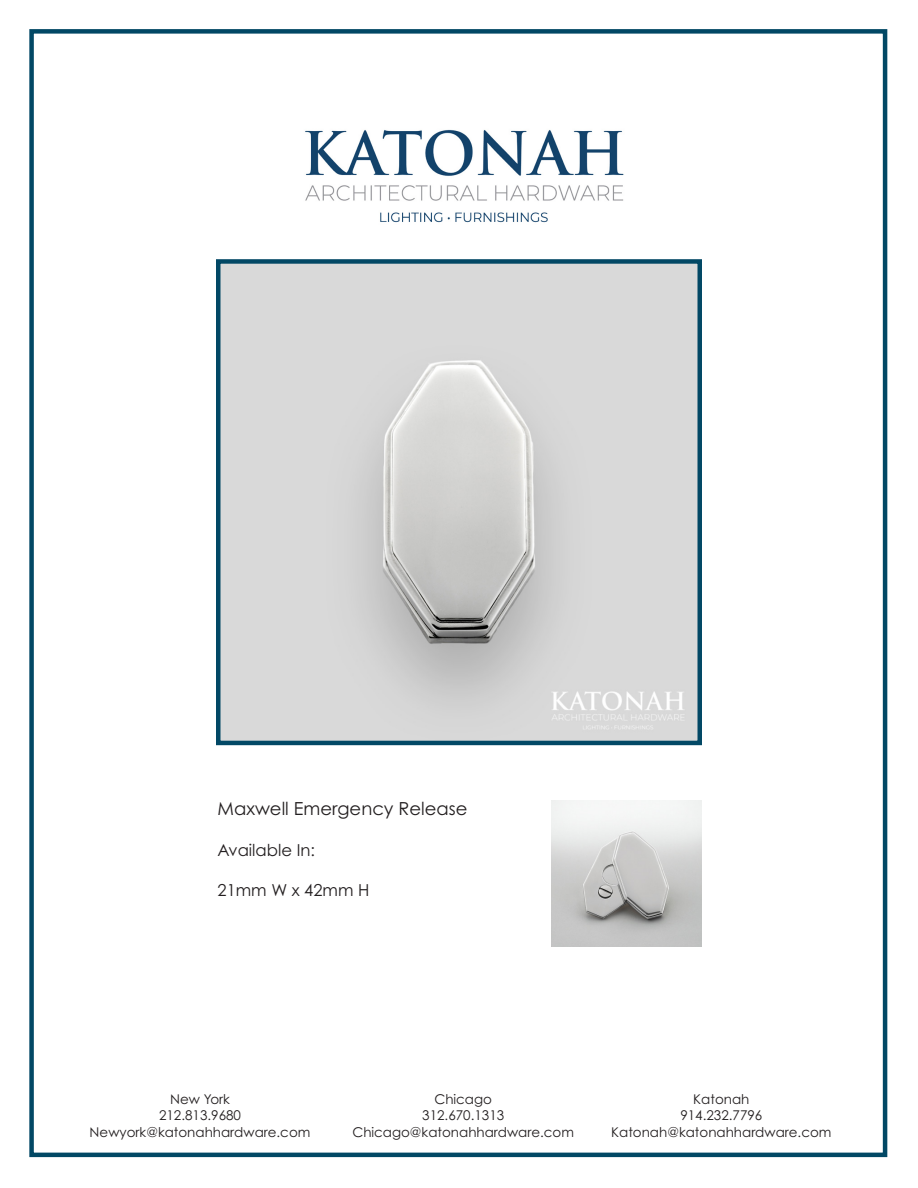
<style>
.page{position:relative;width:918px;height:1188px;background:#fff}
.page>*{position:absolute;margin:0;border:0;box-sizing:border-box;transform-origin:0 0}
.t1{font:18px "Century Gothic Pro";color:#231f20}
.t2{font:16.5px "Century Gothic Pro";color:#231f20}
.t3{font:13.5px "Century Gothic Pro";color:#231f20}
</style>
<div class="page">
<div style="left:29px;top:29px;width:858px;height:1128px;border:4px solid #024865"></div>
<img style="left:221px;top:264px;width:476px;height:476px">
<div style="left:216px;top:259px;width:486px;height:486px;border:4px solid #024865"></div>
<img style="left:305px;top:129px;width:319px;height:94px">
<img style="left:552px;top:800px;width:150px;height:146px">
<p class="t1" style="left:218px;top:797px;width:251px">Maxwell Emergency Release</p>
<p class="t2" style="left:218px;top:840px;width:99px">Available In:</p>
<p class="t2" style="left:218px;top:880px;width:153px">21mm W x 42mm H</p>
<p class="t3" style="left:170px;top:1091px;width:61px">New York</p>
<p class="t3" style="left:159px;top:1107px;width:83px">212.813.9680</p>
<p class="t3" style="left:90px;top:1123px;width:222px">Newyork@katonahhardware.com</p>
<p class="t3" style="left:434px;top:1091px;width:59px">Chicago</p>
<p class="t3" style="left:422px;top:1107px;width:83px">312.670.1313</p>
<p class="t3" style="left:352px;top:1123px;width:223px">Chicago@katonahhardware.com</p>
<p class="t3" style="left:693px;top:1091px;width:58px">Katonah</p>
<p class="t3" style="left:680px;top:1107px;width:83px">914.232.7796</p>
<p class="t3" style="left:611px;top:1123px;width:222px">Katonah@katonahhardware.com</p>
</div>
